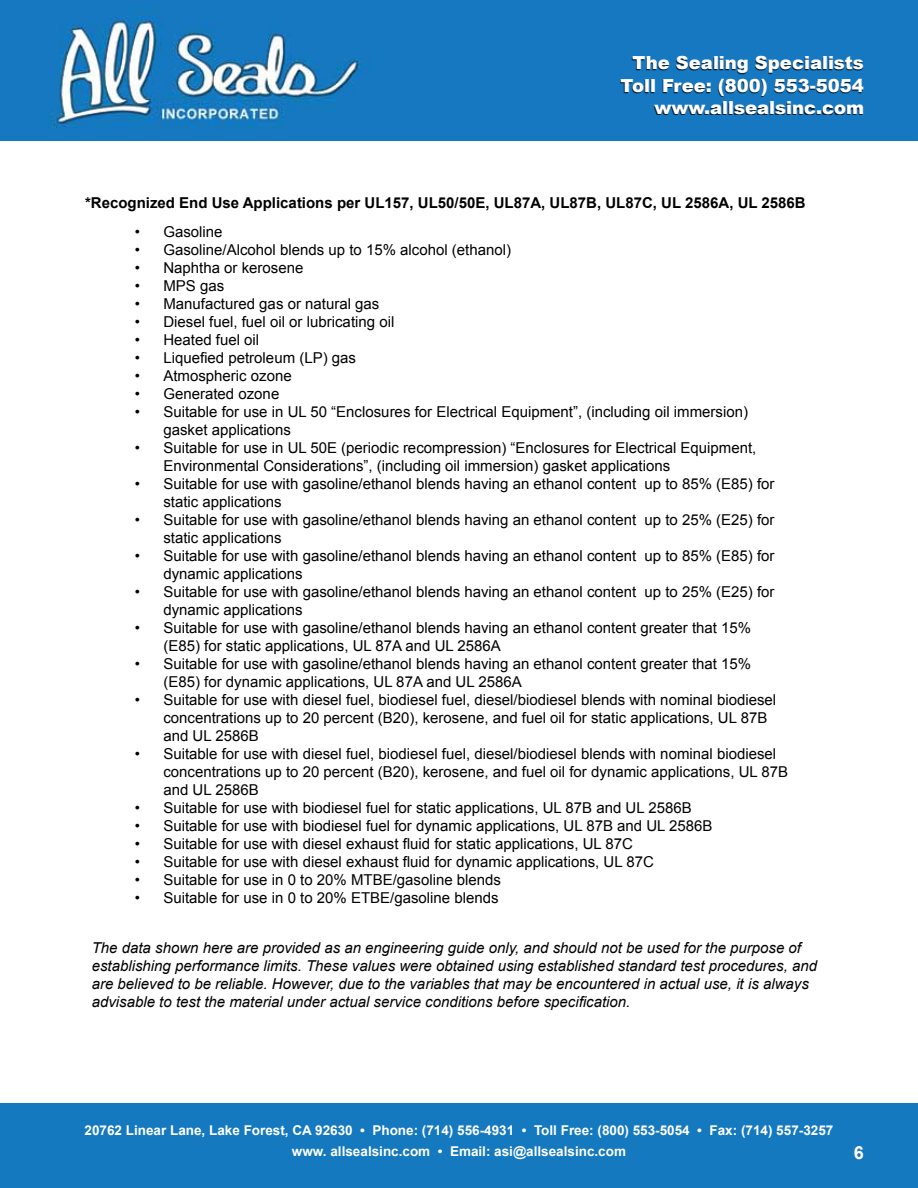
<style>
.page{position:relative;width:918px;height:1188px;background:#fff}
.page>*{position:absolute;margin:0;border:0;box-sizing:border-box;transform-origin:0 0}
.t1{font:900 18px/22.5px "Arial";color:#fff;text-align:right}
.t2{font:700 18px "Arial";color:#fff}
.t3{font:15px/18px "Arial";color:#000}
.t4{font:italic 15px/18px "Arial";color:#000}
.t5{font:700 15px "Arial";color:#000}
.t6{font:700 13.5px/21px "Arial";color:#fff;text-align:center}
</style>
<div class="page">
<div style="left:0;top:1104px;width:918px;height:84px;background:#1479bf"></div>
<img style="left:0;top:0;width:918px;height:140px">
<div style="left:620px;top:57px;width:243px;height:58px;background:#000;opacity:.75"></div>
<p class="t1" style="left:620px;top:51px;width:245px">The Sealing Specialists<br>Toll Free: (800) 553-5054 www.allsealsinc.com</p>
<p class="t5" style="left:85px;top:193px;width:722px">*Recognized End Use Applications per UL157, UL50/50E, UL87A, UL87B, UL87C, UL 2586A, UL 2586B</p>
<p class="t3" style="left:135px;top:223px;width:89px">• Gasoline</p>
<p class="t3" style="left:135px;top:241px;width:378px">• Gasoline/Alcohol blends up to 15% alcohol (ethanol)</p>
<p class="t3" style="left:135px;top:259px;width:170px">• Naphtha or kerosene</p>
<p class="t3" style="left:135px;top:277px;width:91px">• MPS gas</p>
<p class="t3" style="left:135px;top:295px;width:246px">• Manufactured gas or natural gas</p>
<p class="t3" style="left:135px;top:313px;width:261px">• Diesel fuel, fuel oil or lubricating oil</p>
<p class="t3" style="left:135px;top:331px;width:126px">• Heated fuel oil</p>
<p class="t3" style="left:135px;top:349px;width:223px">• Liquefied petroleum (LP) gas</p>
<p class="t3" style="left:135px;top:367px;width:158px">• Atmospheric ozone</p>
<p class="t3" style="left:135px;top:385px;width:146px">• Generated ozone</p>
<p class="t3" style="left:163px;top:403px;width:586px;text-indent:-29px">• Suitable for use in UL 50 “Enclosures for Electrical Equipment”, (including oil immersion) gasket applications</p>
<p class="t3" style="left:163px;top:439px;width:594px;text-indent:-28px">• Suitable for use in UL 50E (periodic recompression) “Enclosures for Electrical Equipment,<br>Environmental Considerations”, (including oil immersion) gasket applications</p>
<p class="t3" style="left:163px;top:475px;width:613px;text-indent:-28px">• Suitable for use with gasoline/ethanol blends having an ethanol content up to 85% (E85) for static applications</p>
<p class="t3" style="left:163px;top:511px;width:613px;text-indent:-28px">• Suitable for use with gasoline/ethanol blends having an ethanol content up to 25% (E25) for static applications</p>
<p class="t3" style="left:163px;top:547px;width:613px;text-indent:-28px">• Suitable for use with gasoline/ethanol blends having an ethanol content up to 85% (E85) for dynamic applications</p>
<p class="t3" style="left:163px;top:583px;width:613px;text-indent:-28px">• Suitable for use with gasoline/ethanol blends having an ethanol content up to 25% (E25) for dynamic applications</p>
<p class="t3" style="left:163px;top:619px;width:589px;text-indent:-28px">• Suitable for use with gasoline/ethanol blends having an ethanol content greater that 15% (E85) for static applications, UL 87A and UL 2586A</p>
<p class="t3" style="left:163px;top:655px;width:589px;text-indent:-28px">• Suitable for use with gasoline/ethanol blends having an ethanol content greater that 15% (E85) for dynamic applications, UL 87A and UL 2586A</p>
<p class="t3" style="left:163px;top:691px;width:614px;text-indent:-28px">• Suitable for use with diesel fuel, biodiesel fuel, diesel/biodiesel blends with nominal biodiesel concentrations up to 20 percent (B20), kerosene, and fuel oil for static applications, UL 87B and UL 2586B</p>
<p class="t3" style="left:163px;top:745px;width:626px;text-indent:-28px">• Suitable for use with diesel fuel, biodiesel fuel, diesel/biodiesel blends with nominal biodiesel concentrations up to 20 percent (B20), kerosene, and fuel oil for dynamic applications, UL 87B and UL 2586B</p>
<p class="t3" style="left:135px;top:799px;width:558px">• Suitable for use with biodiesel fuel for static applications, UL 87B and UL 2586B</p>
<p class="t3" style="left:135px;top:817px;width:579px">• Suitable for use with biodiesel fuel for dynamic applications, UL 87B and UL 2586B</p>
<p class="t3" style="left:135px;top:835px;width:500px">• Suitable for use with diesel exhaust fluid for static applications, UL 87C</p>
<p class="t3" style="left:135px;top:853px;width:521px">• Suitable for use with diesel exhaust fluid for dynamic applications, UL 87C</p>
<p class="t3" style="left:135px;top:871px;width:368px">• Suitable for use in 0 to 20% MTBE/gasoline blends</p>
<p class="t3" style="left:135px;top:889px;width:365px">• Suitable for use in 0 to 20% ETBE/gasoline blends</p>
<p class="t4" style="left:92px;top:939px;width:727px">The data shown here are provided as an engineering guide only, and should not be used for the purpose of establishing performance limits. These values were obtained using established standard test procedures, and are believed to be reliable. However, due to the variables that may be encountered in actual use, it is always advisable to test the material under actual service conditions before specification.</p>
<p class="t6" style="left:85px;top:1120px;width:750px">20762 Linear Lane, Lake Forest, CA 92630 • Phone: (714) 556-4931 • Toll Free: (800) 553-5054 • Fax: (714) 557-3257 www. allsealsinc.com • Email: asi@allsealsinc.com</p>
<p class="t2" style="left:854px;top:1141px;width:12px">6</p>
</div>
